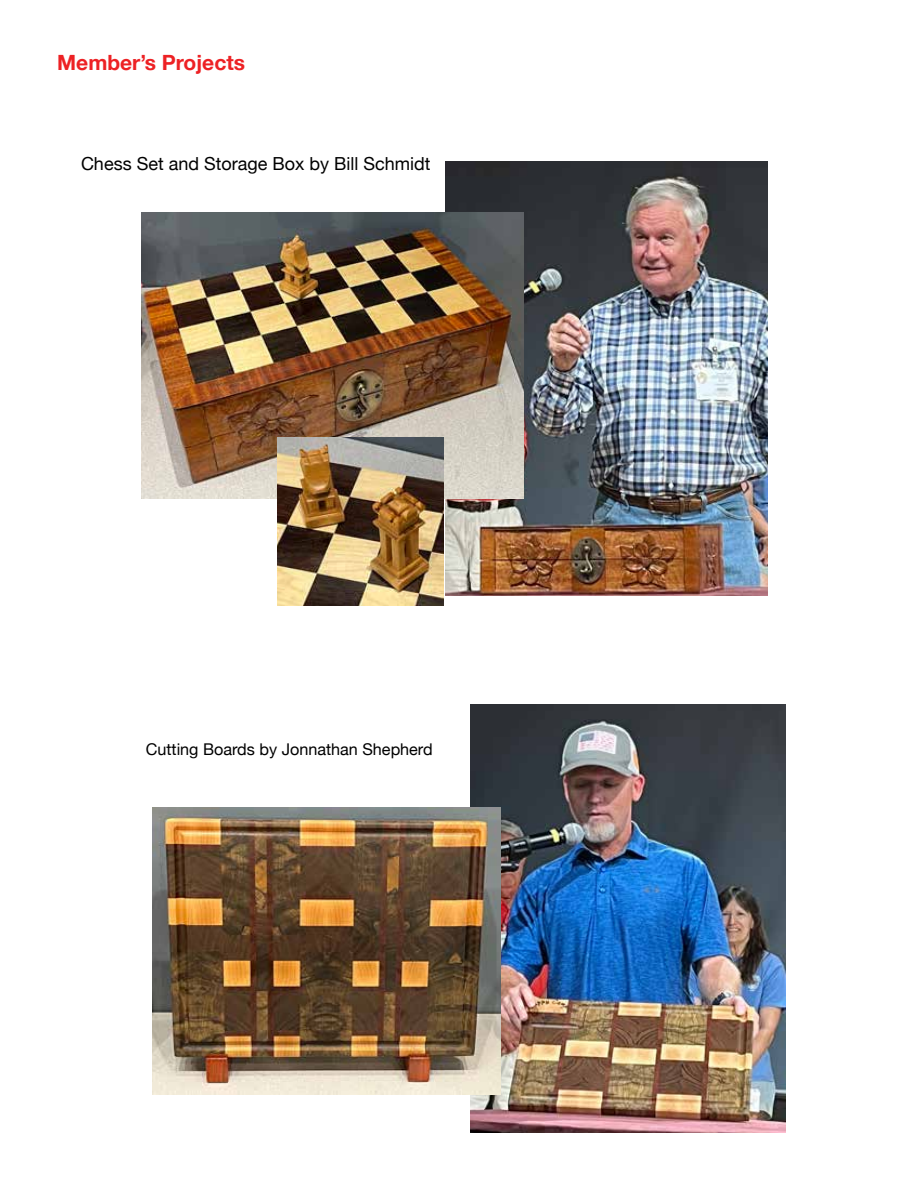
<style>
.page{position:relative;width:918px;height:1188px;background:#fff}
.page>*{position:absolute;margin:0;border:0;box-sizing:border-box;transform-origin:0 0}
.t1{font:700 21px "Helvetica Neue";color:#ed2124}
.t2{font:18px "Helvetica Neue";color:#000}
.t3{font:16.2px "Helvetica Neue";color:#000}
</style>
<div class="page">
<img style="left:470px;top:704px;width:315px;height:429px">
<img style="left:446px;top:161px;width:321px;height:434px">
<img style="left:152px;top:807px;width:349px;height:287px">
<img style="left:141px;top:213px;width:383px;height:286px">
<img style="left:278px;top:438px;width:166px;height:167px">
<p class="t1" style="left:57px;top:46px;width:189px">Member’s Projects</p>
<p class="t2" style="left:81px;top:150px;width:351px">Chess Set and Storage Box by Bill Schmidt</p>
<p class="t3" style="left:146px;top:738px;width:288px">Cutting Boards by Jonnathan Shepherd</p>
</div>
